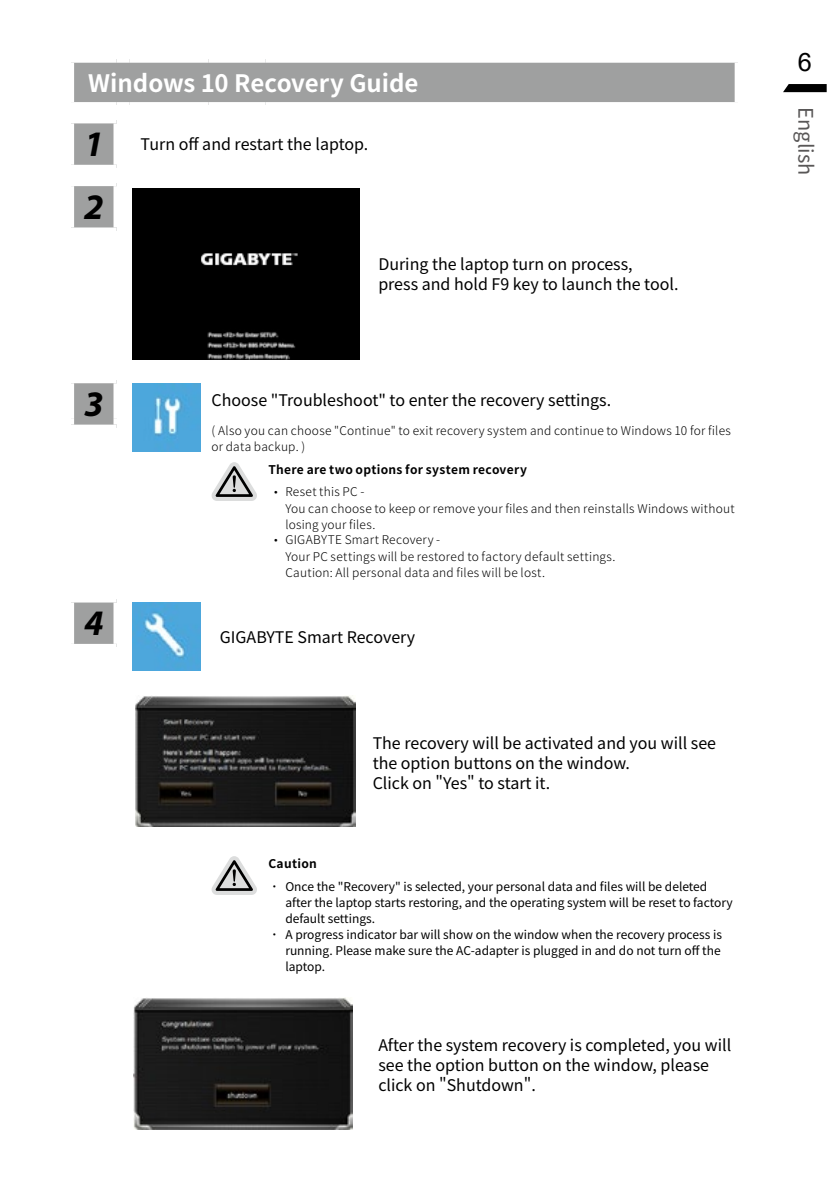
<style>
.page{position:relative;width:840px;height:1191px;background:#fff}
.page>*{position:absolute;margin:0;border:0;box-sizing:border-box;transform-origin:0 0}
.t1{font:italic 700 36px "Myriad Pro";color:#000}
.t2{font:25.4px "Arial";color:#000}
.t3{font:700 24px "Noto Sans CJ Ktc";letter-spacing:-.005em;color:#fff}
.t4{font:20px "Noto Sans CJ Ktc";color:#595757}
.t5{font:16px/20px "Noto Sans CJ Ktc";color:#000}
.t6{font:12px/23.4px "Noto Sans CJ Ktc";color:#000}
.t7{font:300 12px/16px "Noto Sans CJ Ktc";letter-spacing:.02em;color:#000}
.t8{font:700 12px/21.8px "Noto Sans CJ Ktc";letter-spacing:.025em;color:#000}
.s1{font-weight:300;font-size:15px}
.s2{font-weight:300}
.s3{font-size:15px}
.s4{font-weight:700}
</style>
<div class="page">
<svg style="left:783px;top:84px;width:43px;height:8px"></svg>
<div style="left:71px;top:60px;width:666px;height:45px;background:#9fa0a0"></div>
<div style="left:71px;top:120px;width:45px;height:48px;background:#9fa0a0"></div>
<div style="left:71px;top:183px;width:45px;height:47px;background:#9fa0a0"></div>
<div style="left:71px;top:380px;width:45px;height:47px;background:#9fa0a0"></div>
<div style="left:71px;top:599px;width:45px;height:48px;background:#9fa0a0"></div>
<div style="left:68px;top:57px;width:48px;height:6px;background:#fff"></div>
<div style="left:68px;top:63px;width:6px;height:39px;background:#fff"></div>
<div style="left:116px;top:57px;width:13px;height:6px;background:#fff"></div>
<div style="left:129px;top:57px;width:79px;height:6px;background:#fff"></div>
<div style="left:208px;top:57px;width:57px;height:6px;background:#fff"></div>
<div style="left:265px;top:57px;width:102px;height:6px;background:#fff"></div>
<div style="left:367px;top:57px;width:373px;height:6px;background:#fff"></div>
<div style="left:734px;top:63px;width:6px;height:39px;background:#fff"></div>
<div style="left:68px;top:102px;width:48px;height:6px;background:#fff"></div>
<div style="left:116px;top:102px;width:13px;height:6px;background:#fff"></div>
<div style="left:129px;top:102px;width:79px;height:6px;background:#fff"></div>
<div style="left:208px;top:102px;width:57px;height:6px;background:#fff"></div>
<div style="left:265px;top:102px;width:102px;height:6px;background:#fff"></div>
<div style="left:367px;top:102px;width:373px;height:6px;background:#fff"></div>
<div style="left:68px;top:117px;width:48px;height:6px;background:#fff"></div>
<div style="left:68px;top:123px;width:6px;height:42px;background:#fff"></div>
<div style="left:113px;top:123px;width:6px;height:42px;background:#fff"></div>
<div style="left:68px;top:165px;width:48px;height:6px;background:#fff"></div>
<div style="left:68px;top:180px;width:48px;height:6px;background:#fff"></div>
<div style="left:68px;top:186px;width:6px;height:41px;background:#fff"></div>
<div style="left:113px;top:186px;width:6px;height:41px;background:#fff"></div>
<div style="left:68px;top:227px;width:48px;height:6px;background:#fff"></div>
<div style="left:68px;top:377px;width:48px;height:6px;background:#fff"></div>
<div style="left:68px;top:383px;width:6px;height:36px;background:#fff"></div>
<div style="left:113px;top:383px;width:6px;height:36px;background:#fff"></div>
<svg style="left:71px;top:419px;width:3px;height:5px"></svg>
<svg style="left:113px;top:419px;width:3px;height:5px"></svg>
<div style="left:68px;top:424px;width:48px;height:6px;background:#fff"></div>
<div style="left:68px;top:596px;width:48px;height:6px;background:#fff"></div>
<div style="left:68px;top:602px;width:6px;height:42px;background:#fff"></div>
<div style="left:113px;top:602px;width:6px;height:42px;background:#fff"></div>
<div style="left:68px;top:644px;width:48px;height:6px;background:#fff"></div>
<div style="left:132px;top:189px;width:227px;height:170px;background:#000"></div>
<img style="left:132px;top:383px;width:68px;height:68px">
<svg style="left:211px;top:462px;width:46px;height:39px"></svg>
<img style="left:132px;top:602px;width:68px;height:68px">
<img style="left:136px;top:695px;width:219px;height:131px">
<svg style="left:211px;top:856px;width:46px;height:39px"></svg>
<img style="left:133px;top:998px;width:219px;height:131px">
<h3 class="t3" style="left:88px;top:69px;width:332px">Windows 10 Recovery Guide</h3>
<h1 class="t1" style="left:84px;top:121px;width:21px">1</h1>
<p class="t5" style="left:140px;top:135px;width:229px">Turn off and restart the laptop.</p>
<h1 class="t1" style="left:84px;top:183px;width:21px">2</h1>
<p class="t5" style="left:378px;top:254px;width:301px">During the laptop turn on process,<br>press and hold F9 key to launch the tool.</p>
<h1 class="t1" style="left:84px;top:380px;width:21px">3</h1>
<p class="t5" style="left:211px;top:390px;width:401px">Choose "Troubleshoot" to enter the recovery settings.</p>
<p class="t7" style="left:211px;top:422px;width:520px">( Also you can choose "Continue" to exit recovery system and continue to Windows 10 for files or data backup. )</p>
<p class="t8" style="left:268px;top:458px;width:260px">There are two options for system recovery <span class="s1">˙</span><span class="s2">Reset this PC -</span></p>
<p class="t7" style="left:285px;top:501px;width:450px">You can choose to keep or remove your files and then reinstalls Windows without losing your files.</p>
<p class="t7" style="left:285px;top:531px;width:331px;line-height:17.4px;text-indent:-17px"><span class="s3">˙</span>GIGABYTE Smart Recovery -<br>Your PC settings will be restored to factory default settings.</p>
<p class="t7" style="left:285px;top:565px;width:261px">Caution: All personal data and files will be lost.</p>
<h1 class="t1" style="left:84px;top:600px;width:21px">4</h1>
<p class="t5" style="left:220px;top:627px;width:197px">GIGABYTE Smart Recovery</p>
<p class="t5" style="left:372px;top:733px;width:345px">The recovery will be activated and you will see the option buttons on the window.<br>Click on "Yes" to start it.</p>
<p class="t6" style="left:268px;top:852px;width:440px"><span class="s4">Caution<br></span><span class="s2">˙</span> Once the "Recovery" is selected, your personal data and files will be deleted</p>
<p class="t6" style="left:285px;top:891px;width:448px">after the laptop starts restoring, and the operating system will be reset to factory</p>
<p class="t6" style="left:285px;top:907px;width:91px">default settings.</p>
<p class="t6" style="left:268px;top:923px;width:455px"><span class="s2">˙</span> A progress indicator bar will show on the window when the recovery process is</p>
<p class="t6" style="left:285px;top:939px;width:436px">running. Please make sure the AC-adapter is plugged in and do not turn off the</p>
<p class="t6" style="left:285px;top:955px;width:41px">laptop.</p>
<p class="t5" style="left:378px;top:1035px;width:354px">After the system recovery is completed, you will see the option button on the window, please click on "Shutdown".</p>
<h2 class="t2" style="left:797px;top:45px;width:16px">6</h2>
<p class="t4" style="left:816px;top:107px;width:69px;rotate:90deg">English</p>
</div>
